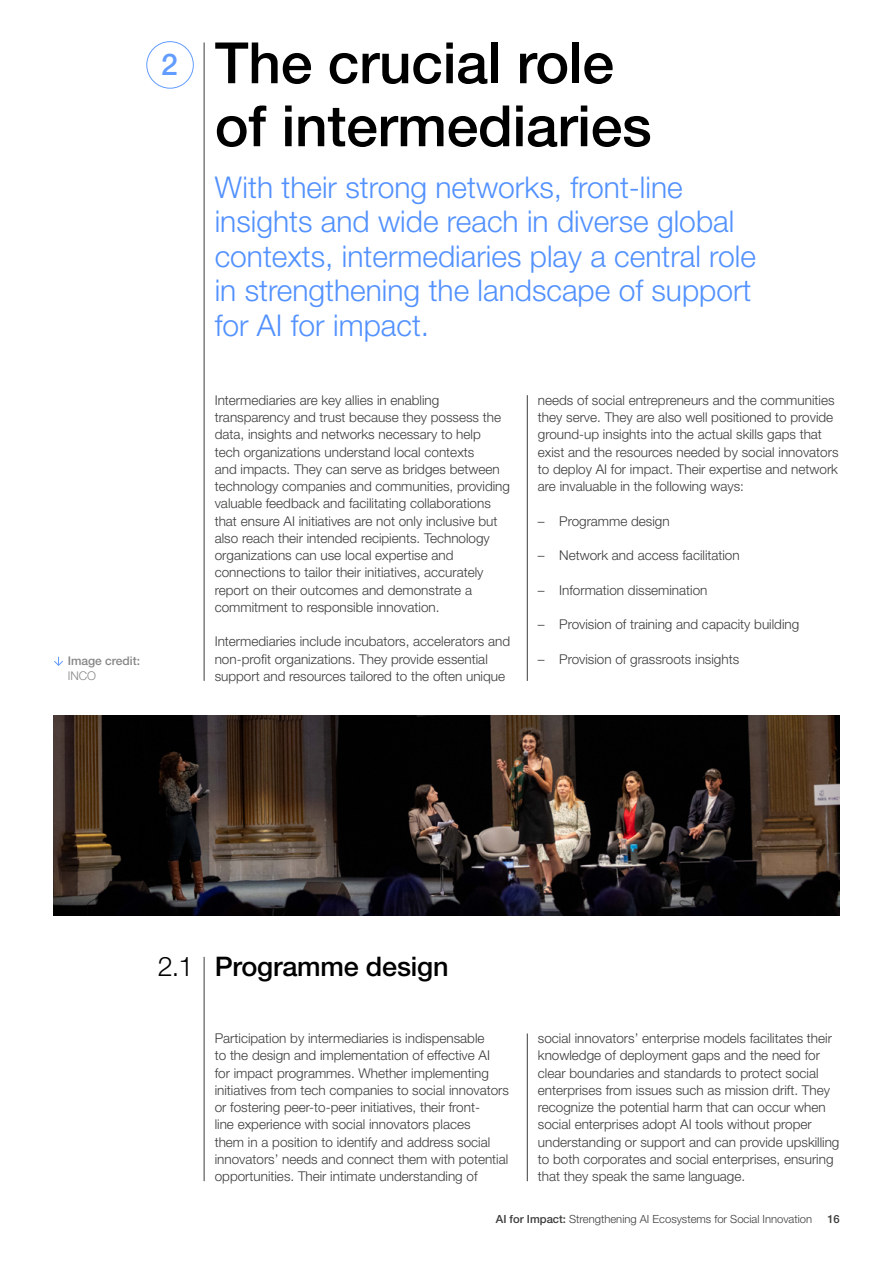
<style>
.page{position:relative;width:893px;height:1263px;background:#fff}
.page>*{position:absolute;margin:0;border:0;box-sizing:border-box;transform-origin:0 0}
.t1{font:500 57px/63px "Helvetica Neue LT Pro";letter-spacing:-.005em;color:#000}
.t2{font:300 30px/34.5px "Helvetica Neue LT Pro";color:#5291ff}
.t3{font:500 30px "Helvetica Neue LT Pro";color:#639cff}
.t4{font:500 27px "Helvetica Neue LT Pro";letter-spacing:-.005em;color:#000}
.t5{font:300 13.5px/17.2px "Helvetica Neue LT Pro";color:#3c3c3b}
.t6{font:500 12px "Helvetica Neue LT Pro";color:#878787}
.t7{font:300 12px "Helvetica Neue LT Pro";color:#878787}
.t8{font:300 11.25px "Helvetica Neue LT Pro";color:#3c3c3b}
.t9{font:500 11.25px "Helvetica Neue LT Pro";color:#3c3c3b}
.s1{font-weight:300}
.s2{font-weight:500}
</style>
<div class="page">
<div style="left:147px;top:41px;width:47px;height:47px;border:1px solid #639cff;border-radius:50%"></div>
<hr style="left:204px;top:42px;width:1px;height:639px;background:#3c3c3b">
<hr style="left:527px;top:395px;width:1px;height:286px;background:#3c3c3b">
<hr style="left:527px;top:1033px;width:1px;height:148px;background:#3c3c3b">
<hr style="left:204px;top:957px;width:1px;height:224px;background:#3c3c3b">
<img style="left:53px;top:715px;width:787px;height:200px">
<svg style="left:54px;top:657px;width:9px;height:9px"></svg>
<h2 class="t3" style="left:161px;top:47px;width:18px">2</h2>
<p class="t6" style="left:68px;top:653px;width:74px">Image credit:</p>
<p class="t7" style="left:68px;top:668px;width:30px">INCO</p>
<h1 class="t1" style="left:215px;top:31px;width:438px">The crucial role of intermediaries</h1>
<h2 class="t2" style="left:215px;top:169px;width:543px">With their strong networks, front-line insights and wide reach in diverse global contexts, intermediaries play a central role in strengthening the landscape of support for AI for impact.</h2>
<p class="t5" style="left:215px;top:391px;width:297px">Intermediaries are key allies in enabling transparency and trust because they possess the data, insights and networks necessary to help<br>tech organizations understand local contexts<br>and impacts. They can serve as bridges between technology companies and communities, providing valuable feedback and facilitating collaborations that ensure AI initiatives are not only inclusive but also reach their intended recipients. Technology organizations can use local expertise and connections to tailor their initiatives, accurately report on their outcomes and demonstrate a commitment to responsible innovation.</p>
<p class="t5" style="left:215px;top:633px;width:297px">Intermediaries include incubators, accelerators and non-profit organizations. They provide essential support and resources tailored to the often unique</p>
<p class="t5" style="left:538px;top:391px;width:302px">needs of social entrepreneurs and the communities they serve. They are also well positioned to provide ground-up insights into the actual skills gaps that exist and the resources needed by social innovators to deploy AI for impact. Their expertise and network are invaluable in the following ways:</p>
<p class="t5" style="left:538px;top:512px;width:133px">– Programme design</p>
<p class="t5" style="left:538px;top:546px;width:203px">– Network and access facilitation</p>
<p class="t5" style="left:538px;top:581px;width:171px">– Information dissemination</p>
<p class="t5" style="left:538px;top:615px;width:263px">– Provision of training and capacity building</p>
<p class="t5" style="left:538px;top:650px;width:203px">– Provision of grassroots insights</p>
<h3 class="t4" style="left:158px;top:950px;width:292px"><span class="s1">2.1</span> Programme design</h3>
<p class="t5" style="left:215px;top:1029px;width:296px">Participation by intermediaries is indispensable<br>to the design and implementation of effective AI<br>for impact programmes. Whether implementing initiatives from tech companies to social innovators or fostering peer-to-peer initiatives, their front-<br>line experience with social innovators places<br>them in a position to identify and address social innovators’ needs and connect them with potential opportunities. Their intimate understanding of</p>
<p class="t5" style="left:538px;top:1029px;width:303px">social innovators’ enterprise models facilitates their knowledge of deployment gaps and the need for clear boundaries and standards to protect social enterprises from issues such as mission drift. They recognize the potential harm that can occur when social enterprises adopt AI tools without proper understanding or support and can provide upskilling to both corporates and social enterprises, ensuring that they speak the same language.</p>
<p class="t8" style="left:496px;top:1212px;width:318px"><span class="s2">AI for Impact:</span> Strengthening AI Ecosystems for Social Innovation</p>
<p class="t9" style="left:827px;top:1212px;width:14px">16</p>
</div>
